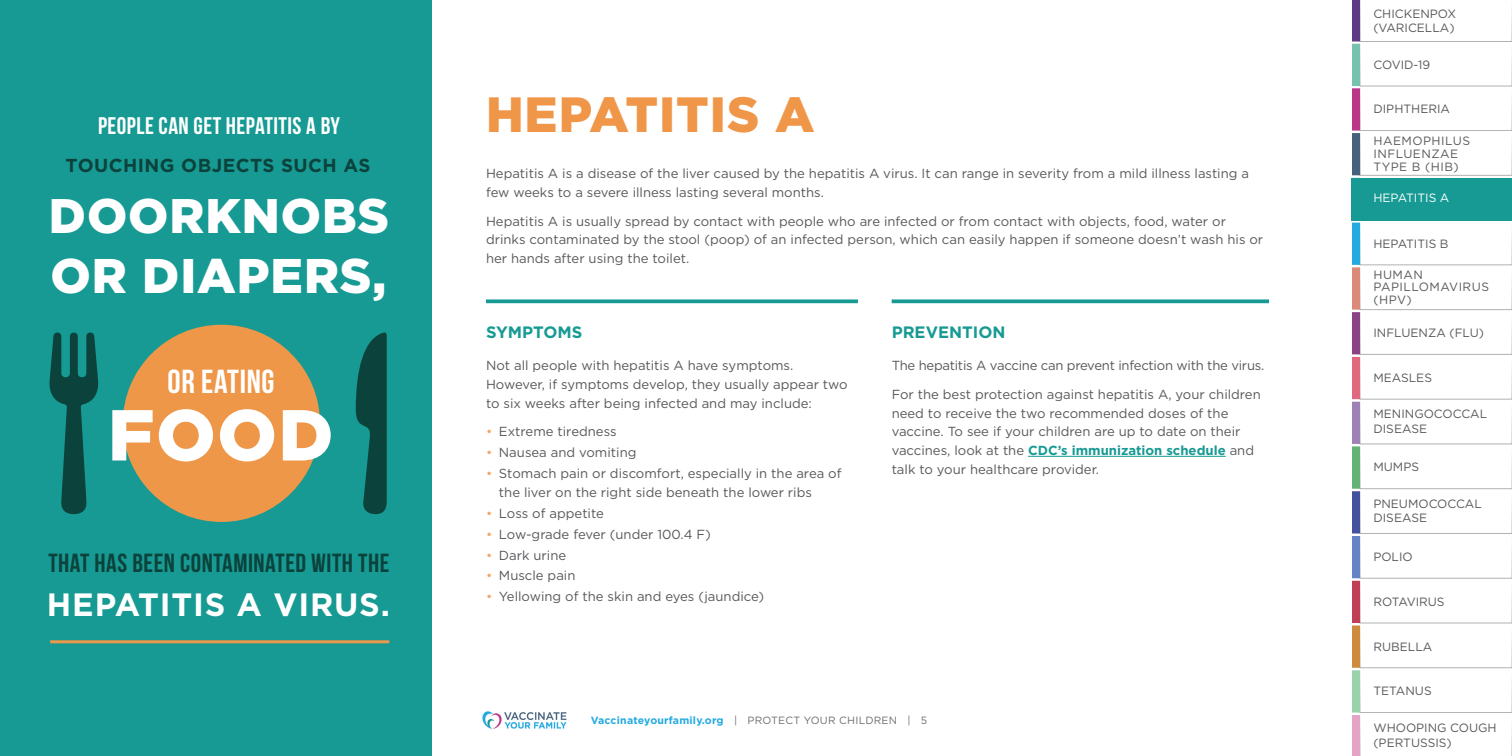
<style>
.page{position:relative;width:1512px;height:756px;background:#fff}
.page>*{position:absolute;margin:0;border:0;box-sizing:border-box;transform-origin:0 0}
.t1{font:900 71.85px "Gotham";color:#fff}
.t2{font:900 49.5px "Gotham";letter-spacing:.02em;color:#ef9648}
.t3{font:900 48.6px "Gotham";letter-spacing:.02em;color:#fff}
.t4{font:900 48.45px "Gotham";letter-spacing:.02em;color:#fff}
.t5{font:33.3px "Bebas Neue";letter-spacing:.02em;color:#fff}
.t6{font:700 32.25px "Gotham";letter-spacing:.025em;color:#fff}
.t7{font:26.25px "Bebas Neue";letter-spacing:.02em;color:#0c423c}
.t8{font:24px "Bebas Neue";letter-spacing:.02em;color:#fff}
.t9{font:700 18.75px "Gotham";letter-spacing:.025em;color:#0c423c}
.subhead{font:700 16.5px "Gotham";color:#179a93}
.body{font:13.2px/18.8px "Gotham";color:#57585a}
.body-2{font:13.2px "Gotham";letter-spacing:-.02em;color:#57585a}
.t10{font:12px/14.2px "Gotham";color:#57585a}
.t11{font:12px/12.8px "Gotham";letter-spacing:.04em;color:#57585a}
.name_side{font:12px "Gotham";color:#fff}
.t12{font:700 10.5px "Gotham";letter-spacing:.02em;color:#24aae1}
.s1{color:#f2a86a}
.s2{font-weight:700;color:#179a93}
.s3{font-weight:400;color:#6c6d70}
</style>
<div class="page">
<svg style="left:1352px;top:0;width:160px;height:756px"></svg>
<img style="left:482px;top:711px;width:85px;height:18px">
<div style="left:0;top:0;width:432px;height:756px;background:#179a93"></div>
<div style="left:123px;top:325px;width:197px;height:197px;background:#ef9749;border-radius:50%"></div>
<svg style="left:356px;top:332px;width:31px;height:182px"></svg>
<svg style="left:49px;top:333px;width:50px;height:181px"></svg>
<hr style="left:50px;top:640px;width:339px;height:3px;background:#ef9749">
<div style="left:1352px;top:178px;width:160px;height:42px;background:#179a93"></div>
<svg style="left:892px;top:299px;width:377px;height:4px;background:#31a59f"></svg>
<svg style="left:486px;top:299px;width:372px;height:4px"></svg>
<hr style="left:1028px;top:456px;width:198px;height:1px;background:#179a93">
<p class="t8" style="left:98px;top:113px;width:243px">PEOPLE CAN GET HEPATITIS A BY</p>
<p class="t9" style="left:66px;top:153px;width:306px">TOUCHING OBJECTS SUCH AS</p>
<p class="t4" style="left:49px;top:183px;width:342px">DOORKNOBS</p>
<p class="t3" style="left:50px;top:243px;width:338px">OR DIAPERS,</p>
<p class="t5" style="left:168px;top:363px;width:108px">OR EATING</p>
<p class="t1" style="left:108px;top:386px;width:227px">FOOD</p>
<p class="t7" style="left:48px;top:549px;width:342px">THAT HAS BEEN CONTAMINATED WITH THE</p>
<p class="t6" style="left:47px;top:584px;width:344px">HEPATITIS A VIRUS.</p>
<p class="t2" style="left:486px;top:80px;width:330px">HEPATITIS A</p>
<p class="body" style="left:486px;top:164px;width:765px">Hepatitis A is a disease of the liver caused by the hepatitis A virus. It can range in severity from a mild illness lasting a few weeks to a severe illness lasting several months.</p>
<p class="body" style="left:486px;top:211px;width:779px">Hepatitis A is usually spread by contact with people who are infected or from contact with objects, food, water or drinks contaminated by the stool (poop) of an infected person, which can easily happen if someone doesn’t wash his or her hands after using the toilet.</p>
<p class="subhead" style="left:486px;top:321px;width:98px">SYMPTOMS</p>
<p class="body" style="left:486px;top:356px;width:363px">Not all people with hepatitis A have symptoms.<br>However, if symptoms develop, they usually appear two to six weeks after being infected and may include:</p>
<p class="body" style="left:486px;top:422px;width:132px"><span class="s1">•</span> Extreme tiredness</p>
<p class="body" style="left:486px;top:443px;width:152px"><span class="s1">•</span> Nausea and vomiting</p>
<p class="body" style="left:499px;top:464px;width:344px;text-indent:-13px"><span class="s1">•</span> Stomach pain or discomfort, especially in the area of the liver on the right side beneath the lower ribs</p>
<p class="body" style="left:486px;top:503px;width:119px"><span class="s1">•</span> Loss of appetite</p>
<p class="body" style="left:486px;top:524px;width:226px"><span class="s1">•</span> Low-grade fever (under 100.4 F)</p>
<p class="body" style="left:486px;top:545px;width:82px"><span class="s1">•</span> Dark urine</p>
<p class="body" style="left:486px;top:566px;width:91px"><span class="s1">•</span> Muscle pain</p>
<p class="body" style="left:486px;top:587px;width:280px"><span class="s1">•</span> Yellowing of the skin and eyes (jaundice)</p>
<p class="subhead" style="left:892px;top:321px;width:115px">PREVENTION</p>
<p class="body-2" style="left:892px;top:357px;width:374px">The hepatitis A vaccine can prevent infection with the virus.</p>
<p class="body" style="left:892px;top:384px;width:371px">For the best protection against hepatitis A, your children need to receive the two recommended doses of the vaccine. To see if your children are up to date on their vaccines, look at the <span class="s2">CDC’s immunization schedule</span> and talk to your healthcare provider.</p>
<p class="t12" style="left:591px;top:714px;width:338px">Vaccinateyourfamily.org <span class="s3">| PROTECT YOUR CHILDREN | 5</span></p>
<p class="t10" style="left:1373px;top:6px;width:84px">CHICKENPOX (VARICELLA)</p>
<p class="t10" style="left:1373px;top:57px;width:58px">COVID-19</p>
<p class="t10" style="left:1373px;top:102px;width:78px">DIPHTHERIA</p>
<p class="t11" style="left:1373px;top:134px;width:98px">HAEMOPHILUS<br>INFLUENZAE<br>TYPE B (HIB)</p>
<p class="name_side" style="left:1373px;top:190px;width:78px">HEPATITIS A</p>
<p class="t10" style="left:1373px;top:237px;width:77px">HEPATITIS B</p>
<p class="t11" style="left:1373px;top:268px;width:117px">HUMAN<br>PAPILLOMAVIRUS (HPV)</p>
<p class="t10" style="left:1373px;top:326px;width:112px">INFLUENZA (FLU)</p>
<p class="t10" style="left:1373px;top:371px;width:60px">MEASLES</p>
<p class="t10" style="left:1373px;top:407px;width:115px">MENINGOCOCCAL<br>DISEASE</p>
<p class="t10" style="left:1373px;top:459px;width:47px">MUMPS</p>
<p class="t10" style="left:1373px;top:496px;width:110px">PNEUMOCOCCAL<br>DISEASE</p>
<p class="t10" style="left:1373px;top:549px;width:41px">POLIO</p>
<p class="t10" style="left:1373px;top:594px;width:73px">ROTAVIRUS</p>
<p class="t10" style="left:1373px;top:639px;width:60px">RUBELLA</p>
<p class="t10" style="left:1373px;top:684px;width:60px">TETANUS</p>
<p class="t10" style="left:1373px;top:721px;width:125px">WHOOPING COUGH (PERTUSSIS)</p>
</div>
